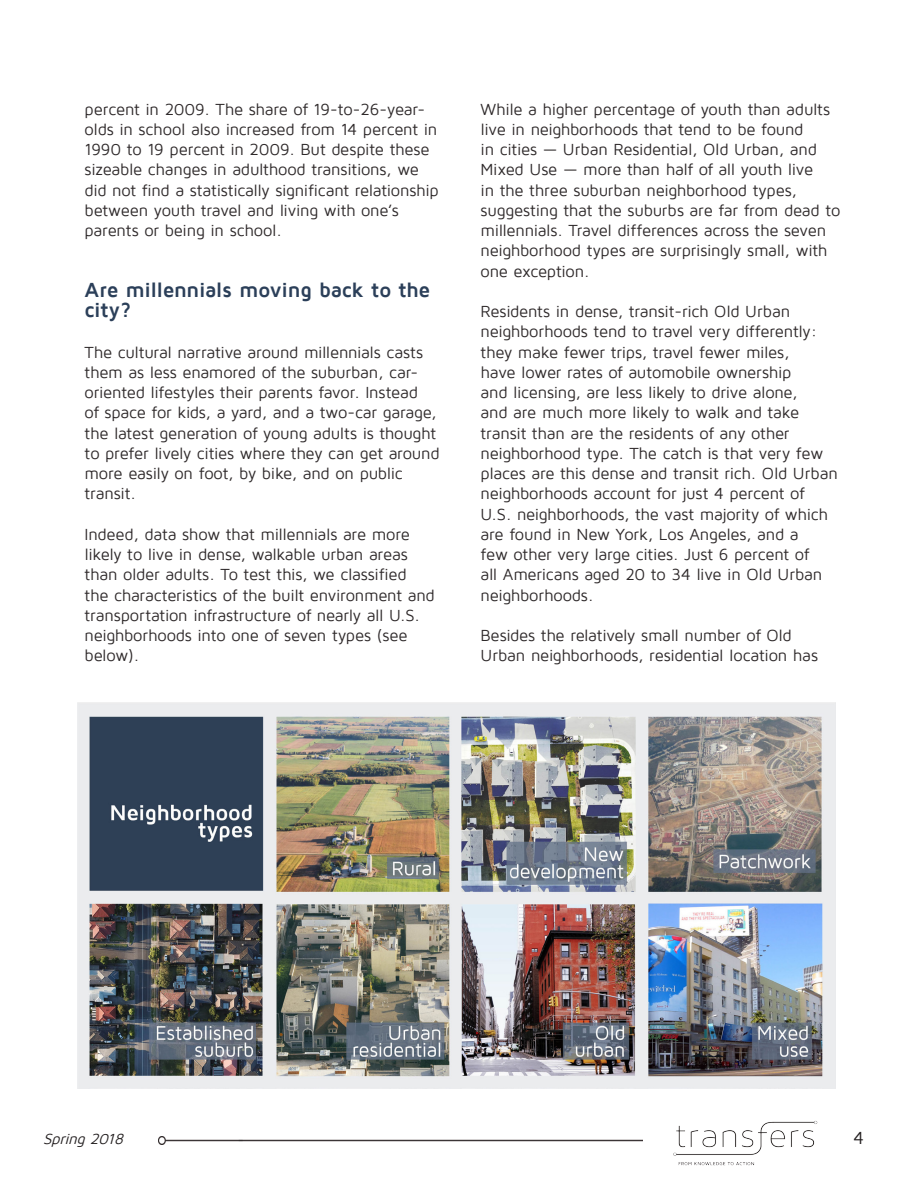
<style>
.page{position:relative;width:918px;height:1188px;background:#fff}
.page>*{position:absolute;margin:0;border:0;box-sizing:border-box;transform-origin:0 0}
.t1{font:700 21px/20.2px "Maven Pro";letter-spacing:-.015em;color:#2b3f59}
.t2{font:18px "Maven Pro";color:#231f20}
.t3{font:16.5px/20.2px "Maven Pro";letter-spacing:-.015em;color:#2e292a}
.t4{font:italic 15px "Maven Pro";color:#231f20}
</style>
<div class="page">
<img style="left:158px;top:1136px;width:485px;height:8px">
<img style="left:673px;top:1120px;width:145px;height:46px">
<img style="left:77px;top:702px;width:759px;height:387px">
<p class="t3" style="left:85px;top:99px;width:356px">percent in 2009. The share of 19-to-26-year&shy;olds in school also increased from 14 percent in 1990 to 19 percent in 2009. But despite these sizeable changes in adulthood transitions, we did not find a statistically significant relationship between youth travel and living with one’s parents or being in school.</p>
<p class="t1" style="left:85px;top:280px;width:347px">Are millennials moving back to the city?</p>
<p class="t3" style="left:85px;top:342px;width:357px">The cultural narrative around millennials casts them as less enamored of the suburban, car&shy;oriented lifestyles their parents favor. Instead<br>of space for kids, a yard, and a two-car garage, the latest generation of young adults is thought to prefer lively cities where they can get around more easily on foot, by bike, and on public transit.</p>
<p class="t3" style="left:85px;top:525px;width:352px">Indeed, data show that millennials are more likely to live in dense, walkable urban areas than older adults. To test this, we classified<br>the characteristics of the built environment and transportation infrastructure of nearly all U.S. neighborhoods into one of seven types (see below).</p>
<p class="t3" style="left:481px;top:99px;width:361px">While a higher percentage of youth than adults live in neighborhoods that tend to be found<br>in cities — Urban Residential, Old Urban, and Mixed Use — more than half of all youth live<br>in the three suburban neighborhood types, suggesting that the suburbs are far from dead to millennials. Travel differences across the seven neighborhood types are surprisingly small, with one exception.</p>
<p class="t3" style="left:481px;top:302px;width:359px">Residents in dense, transit-rich Old Urban neighborhoods tend to travel very differently: they make fewer trips, travel fewer miles,<br>have lower rates of automobile ownership<br>and licensing, are less likely to drive alone,<br>and are much more likely to walk and take transit than are the residents of any other neighborhood type. The catch is that very few places are this dense and transit rich. Old Urban neighborhoods account for just 4 percent of U.S. neighborhoods, the vast majority of which are found in New York, Los Angeles, and a<br>few other very large cities. Just 6 percent of<br>all Americans aged 20 to 34 live in Old Urban neighborhoods.</p>
<p class="t3" style="left:481px;top:626px;width:339px">Besides the relatively small number of Old<br>Urban neighborhoods, residential location has</p>
<p class="t4" style="left:43px;top:1131px;width:85px">Spring 2018</p>
<p class="t2" style="left:853px;top:1129px;width:12px">4</p>
</div>
